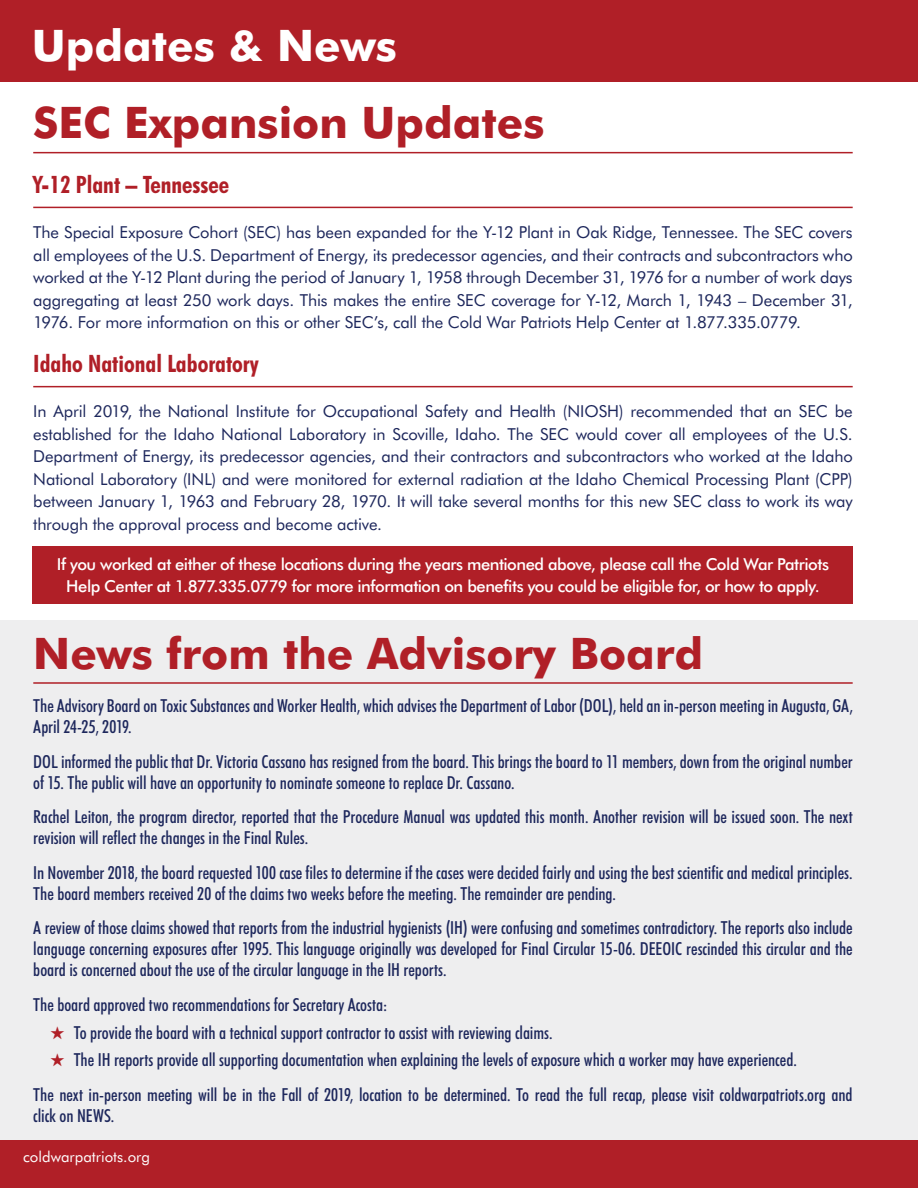
<style>
.page{position:relative;width:918px;height:1188px;background:#fff}
.page>*{position:absolute;margin:0;border:0;box-sizing:border-box;transform-origin:0 0}
.t1{font:700 43.5px "Futura BT";color:#b01f27}
.t2{font:700 43.5px "Futura BT";color:#fff}
.t3{font:700 condensed 24px "Futura BT";color:#b01f27}
.t4{font:500 condensed 18px/21px "Futura BT";letter-spacing:-.005em;color:#1d275c}
.t5{font:16.5px/22.5px "Futura BT";letter-spacing:-.01em;color:#1d275c;text-align:justify}
.t6{font:500 16.5px/22.5px "Futura BT";letter-spacing:-.03em;color:#fff;text-align:center}
.t7{font:15px "Futura BT";color:#fff}
.s1{color:#b01f27}
</style>
<div class="page">
<div style="left:32px;top:547px;width:821px;height:57px;background:#b01f27"></div>
<div style="left:0;top:620px;width:918px;height:520px;background:#eeeeef"></div>
<div style="left:0;top:1140px;width:918px;height:48px;background:#b01f27"></div>
<div style="left:0;top:0;width:918px;height:81px;background:#b01f27"></div>
<hr style="left:33px;top:152px;width:820px;height:1px;background:#b01f27">
<hr style="left:33px;top:207px;width:820px;height:1px;background:#b01f27">
<hr style="left:33px;top:386px;width:820px;height:1px;background:#b01f27">
<hr style="left:33px;top:682px;width:820px;height:2px;background:#b01f27">
<h1 class="t2" style="left:32px;top:19px;width:366px">Updates &amp; News</h1>
<h1 class="t1" style="left:33px;top:96px;width:513px">SEC Expansion Updates</h1>
<h2 class="t3" style="left:33px;top:170px;width:197px">Y-12 Plant – Tennessee</h2>
<p class="t5" style="left:33px;top:221px;width:821px">The Special Exposure Cohort (SEC) has been expanded for the Y-12 Plant in Oak Ridge, Tennessee. The SEC covers all employees of the U.S. Department of Energy, its predecessor agencies, and their contracts and subcontractors who worked at the Y-12 Plant during the period of January 1, 1958 through December 31, 1976 for a number of work days aggregating at least 250 work days. This makes the entire SEC coverage for Y-12, March 1, 1943 – December 31, 1976. For more information on this or other SEC’s, call the Cold War Patriots Help Center at 1.877.335.0779.</p>
<h2 class="t3" style="left:33px;top:349px;width:227px">Idaho National Laboratory</h2>
<p class="t5" style="left:33px;top:400px;width:821px">In April 2019, the National Institute for Occupational Safety and Health (NIOSH) recommended that an SEC be established for the Idaho National Laboratory in Scoville, Idaho. The SEC would cover all employees of the U.S.<br>Department of Energy, its predecessor agencies, and their contractors and subcontractors who worked at the Idaho National Laboratory (INL) and were monitored for external radiation at the Idaho Chemical Processing Plant (CPP) between January 1, 1963 and February 28, 1970. It will take several months for this new SEC class to work its way through the approval process and become active.</p>
<p class="t6" style="left:57px;top:552px;width:774px">If you worked at either of these locations during the years mentioned above, please call the Cold War Patriots<br>Help Center at 1.877.335.0779 for more information on benefits you could be eligible for, or how to apply.</p>
<h1 class="t1" style="left:33px;top:627px;width:671px">News from the Advisory Board</h1>
<p class="t4" style="left:33px;top:695px;width:821px">The Advisory Board on Toxic Substances and Worker Health, which advises the Department of Labor (DOL), held an in-person meeting in Augusta, GA,<br>April 24-25, 2019.</p>
<p class="t4" style="left:33px;top:751px;width:821px">DOL informed the public that Dr. Victoria Cassano has resigned from the board. This brings the board to 11 members, down from the original number of 15. The public will have an opportunity to nominate someone to replace Dr. Cassano.</p>
<p class="t4" style="left:33px;top:806px;width:821px">Rachel Leiton, the program director, reported that the Procedure Manual was updated this month. Another revision will be issued soon. The next revision will reflect the changes in the Final Rules.</p>
<p class="t4" style="left:33px;top:862px;width:821px">In November 2018, the board requested 100 case files to determine if the cases were decided fairly and using the best scientific and medical principles.<br>The board members received 20 of the claims two weeks before the meeting. The remainder are pending.</p>
<p class="t4" style="left:33px;top:917px;width:821px;text-align:justify">A review of those claims showed that reports from the industrial hygienists (IH) were confusing and sometimes contradictory. The reports also include language concerning exposures after 1995. This language originally was developed for Final Circular 15-06. DEEOIC rescinded this circular and the board is concerned about the use of the circular language in the IH reports.</p>
<p class="t4" style="left:33px;top:994px;width:356px">The board approved two recommendations for Secretary Acosta:</p>
<p class="t4" style="left:50px;top:1022px;width:504px"><span class="s1">★</span> To provide the board with a technical support contractor to assist with reviewing claims.</p>
<p class="t4" style="left:33px;top:1043px;width:821px;line-height:34.5px;text-indent:17px"><span class="s1">★</span> The IH reports provide all supporting documentation when explaining the levels of exposure which a worker may have experienced.<br>The next in-person meeting will be in the Fall of 2019, location to be determined. To read the full recap, please visit coldwarpatriots.org and</p>
<p class="t4" style="left:33px;top:1105px;width:83px">click on NEWS.</p>
<p class="t7" style="left:23px;top:1148px;width:128px">coldwarpatriots.org</p>
</div>
